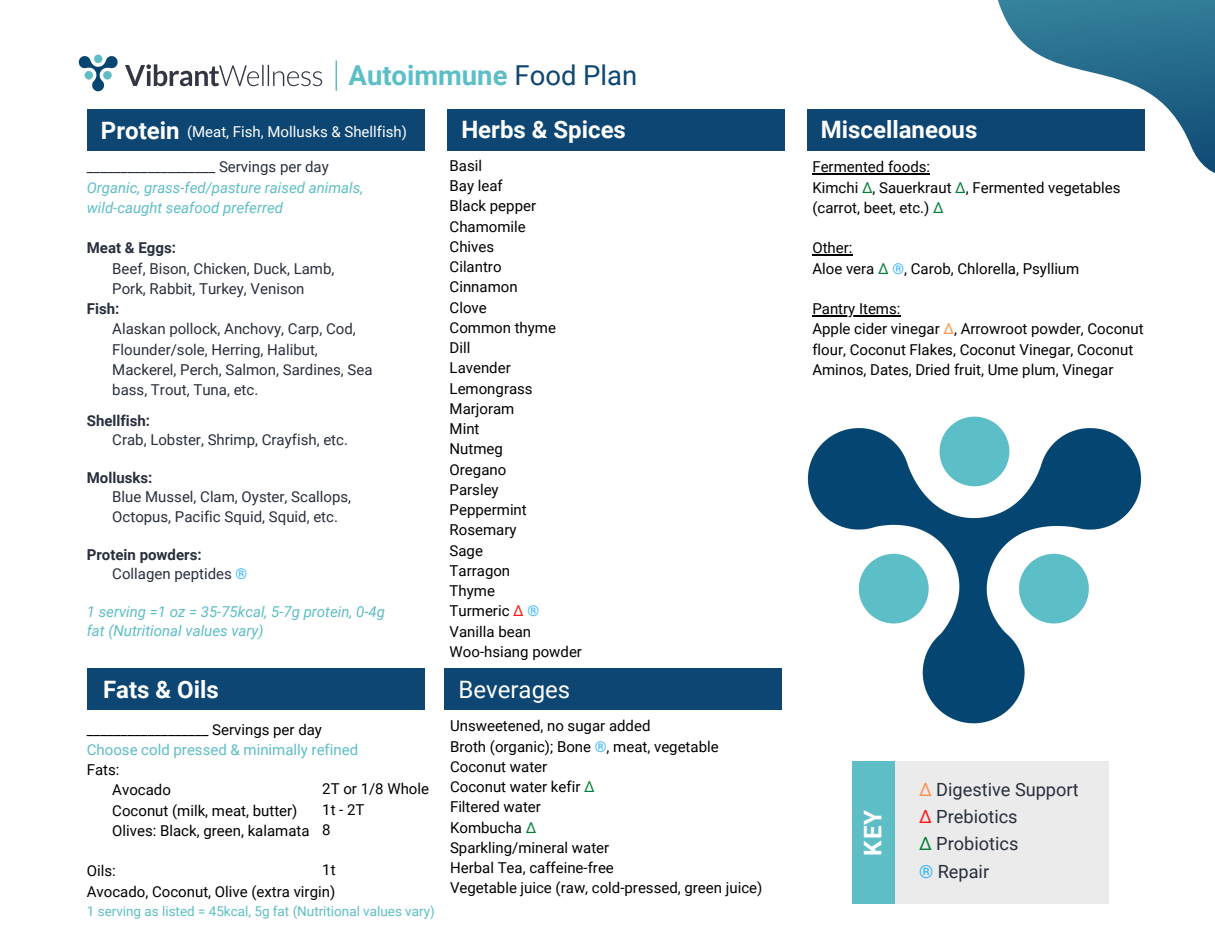
<style>
.page{position:relative;width:1215px;height:945px;background:#fff}
.page>*{position:absolute;margin:0;border:0;box-sizing:border-box;transform-origin:0 0}
.t1{font:700 27.45px "Roboto";color:#5dbec6}
.t2{font:700 24.3px "Roboto";color:#fff}
.t3{font:700 24px "Roboto";color:#fff}
.t4{font:24px "Roboto";color:#fff}
.t5{font:18.15px/27.3px "Roboto";color:#282f3c}
.t6{font:15px/20.2px "Roboto";color:#000}
.t7{font:15px/20.2px "Roboto";color:#282f3c}
.t8{font:italic 15px/20.2px "Roboto";color:#5dbec6}
.t9{font:15px "Roboto";color:#fff}
.t10{font:700 15px "Roboto";color:#282f3c}
.t11{font:15px "Roboto";color:#5dbec6}
.t12{font:13.5px "Roboto";color:#5dbec6}
.s1{font-weight:400;color:#0d4672}
.s2{font-weight:700;font-size:24px}
.s3{color:#ff1616}
.s4{color:#38b6ff}
.s5{font-weight:700}
.s6{color:#008037}
.s7{color:#ff914d}
.s8{font-weight:700;color:#38b6ff}
</style>
<div class="page">
<img style="left:78px;top:54px;width:244px;height:37px">
<hr style="left:335px;top:61px;width:2px;height:30px;background:#5dbec6">
<div style="left:87px;top:110px;width:337px;height:41px;background:#0d4672"></div>
<img style="left:807px;top:416px;width:335px;height:308px">
<svg style="left:998px;top:0;width:217px;height:173px"></svg>
<div style="left:895px;top:761px;width:214px;height:143px;background:#ebebeb"></div>
<div style="left:853px;top:761px;width:42px;height:143px;background:#5dbec6"></div>
<div style="left:87px;top:669px;width:337px;height:41px;background:#0d4672"></div>
<div style="left:447px;top:109px;width:338px;height:42px;background:#0d4672"></div>
<div style="left:807px;top:109px;width:337px;height:42px;background:#0d4672"></div>
<hr style="left:812px;top:174px;width:118px;height:1px;background:#000">
<hr style="left:812px;top:255px;width:41px;height:1px;background:#000">
<hr style="left:812px;top:315px;width:88px;height:1px;background:#000">
<div style="left:444px;top:669px;width:338px;height:41px;background:#0d4672"></div>
<h1 class="t1" style="left:349px;top:59px;width:290px">Autoimmune <span class="s1">Food Plan</span></h1>
<p class="t9" style="left:101px;top:123px;width:307px"><span class="s2">Protein</span> (Meat, Fish, Mollusks &amp; Shellfish)</p>
<h3 class="t3" style="left:461px;top:116px;width:166px">Herbs &amp; Spices</h3>
<p class="t6" style="left:450px;top:156px;width:134px">Basil<br>Bay leaf<br>Black pepper<br>Chamomile<br>Chives<br>Cilantro<br>Cinnamon<br>Clove<br>Common thyme<br>Dill<br>Lavender<br>Lemongrass<br>Marjoram<br>Mint<br>Nutmeg<br>Oregano<br>Parsley<br>Peppermint<br>Rosemary<br>Sage<br>Tarragon<br>Thyme<br>Turmeric <span class="s3">Δ</span> <span class="s4">®<br></span>Vanilla bean<br>Woo-hsiang powder</p>
<p class="t7" style="left:87px;top:157px;width:244px">___________________ Servings per day</p>
<p class="t8" style="left:87px;top:177px;width:278px">Organic, grass-fed/pasture raised animals, wild-caught seafood preferred</p>
<p class="t10" style="left:87px;top:240px;width:91px">Meat &amp; Eggs:</p>
<p class="t7" style="left:112px;top:258px;width:224px">Beef, Bison, Chicken, Duck, Lamb,<br>Pork, Rabbit, Turkey, Venison</p>
<p class="t10" style="left:87px;top:300px;width:34px">Fish:</p>
<p class="t7" style="left:112px;top:319px;width:262px">Alaskan pollock, Anchovy, Carp, Cod, Flounder/sole, Herring, Halibut, Mackerel, Perch, Salmon, Sardines, Sea bass, Trout, Tuna, etc.</p>
<p class="t10" style="left:87px;top:412px;width:65px">Shellfish:</p>
<p class="t7" style="left:112px;top:430px;width:237px">Crab, Lobster, Shrimp, Crayfish, etc.</p>
<p class="t10" style="left:87px;top:469px;width:67px">Mollusks:</p>
<p class="t7" style="left:112px;top:488px;width:240px;line-height:19.2px">Blue Mussel, Clam, Oyster, Scallops,<br>Octopus, Pacific Squid, Squid, etc.</p>
<p class="t7" style="left:112px;top:545px;width:137px;line-height:19.2px;text-indent:-25px"><span class="s5">Protein powders:<br></span>Collagen peptides <span class="s4">®</span></p>
<p class="t8" style="left:87px;top:602px;width:300px;line-height:19.2px">1 serving =1 oz = 35-75kcal, 5-7g protein, 0-4g fat (Nutritional values vary)</p>
<h3 class="t3" style="left:103px;top:676px;width:117px">Fats &amp; Oils</h3>
<p class="t6" style="left:87px;top:719px;width:237px">__________________ Servings per day</p>
<p class="t11" style="left:87px;top:741px;width:273px">Choose cold pressed &amp; minimally refined</p>
<p class="t6" style="left:112px;top:760px;width:199px;text-indent:-25px">Fats:<br>Avocado<br>Coconut (milk, meat, butter)<br>Olives: Black, green, kalamata</p>
<p class="t6" style="left:87px;top:861px;width:250px">Oils:<br>Avocado, Coconut, Olive (extra virgin)</p>
<p class="t12" style="left:87px;top:903px;width:349px">1 serving as listed = 45kcal, 5g fat (Nutritional values vary)</p>
<p class="t6" style="left:322px;top:779px;width:108px">2T or 1/8 Whole<br>1t - 2T<br>8</p>
<p class="t6" style="left:322px;top:860px;width:15px">1t</p>
<h3 class="t4" style="left:459px;top:675px;width:113px">Beverages</h3>
<p class="t6" style="left:450px;top:716px;width:314px">Unsweetened, no sugar added<br>Broth (organic); Bone <span class="s4">®</span>, meat, vegetable<br>Coconut water<br>Coconut water kefir <span class="s6">Δ<br></span>Filtered water<br>Kombucha <span class="s6">Δ<br></span>Sparkling/mineral water<br>Herbal Tea, caffeine-free<br>Vegetable juice (raw, cold-pressed, green juice)</p>
<h3 class="t3" style="left:821px;top:116px;width:158px">Miscellaneous</h3>
<p class="t6" style="left:812px;top:157px;width:310px">Fermented foods:<br>Kimchi <span class="s6">Δ</span>, Sauerkraut <span class="s6">Δ</span>, Fermented vegetables (carrot, beet, etc.) <span class="s6">Δ</span></p>
<p class="t6" style="left:812px;top:238px;width:268px">Other:<br>Aloe vera <span class="s6">Δ</span> <span class="s4">®</span>, Carob, Chlorella, Psyllium</p>
<p class="t6" style="left:812px;top:299px;width:333px">Pantry Items:<br>Apple cider vinegar <span class="s7">Δ</span>, Arrowroot powder, Coconut flour, Coconut Flakes, Coconut Vinegar, Coconut Aminos, Dates, Dried fruit, Ume plum, Vinegar</p>
<h2 class="t2" style="left:859px;top:856px;width:48px;rotate:-90deg">KEY</h2>
<p class="t5" style="left:919px;top:776px;width:161px"><span class="s7">Δ</span> Digestive Support<br><span class="s3">Δ</span> Prebiotics<br><span class="s6">Δ</span> Probiotics<br><span class="s8">®</span> Repair</p>
</div>
